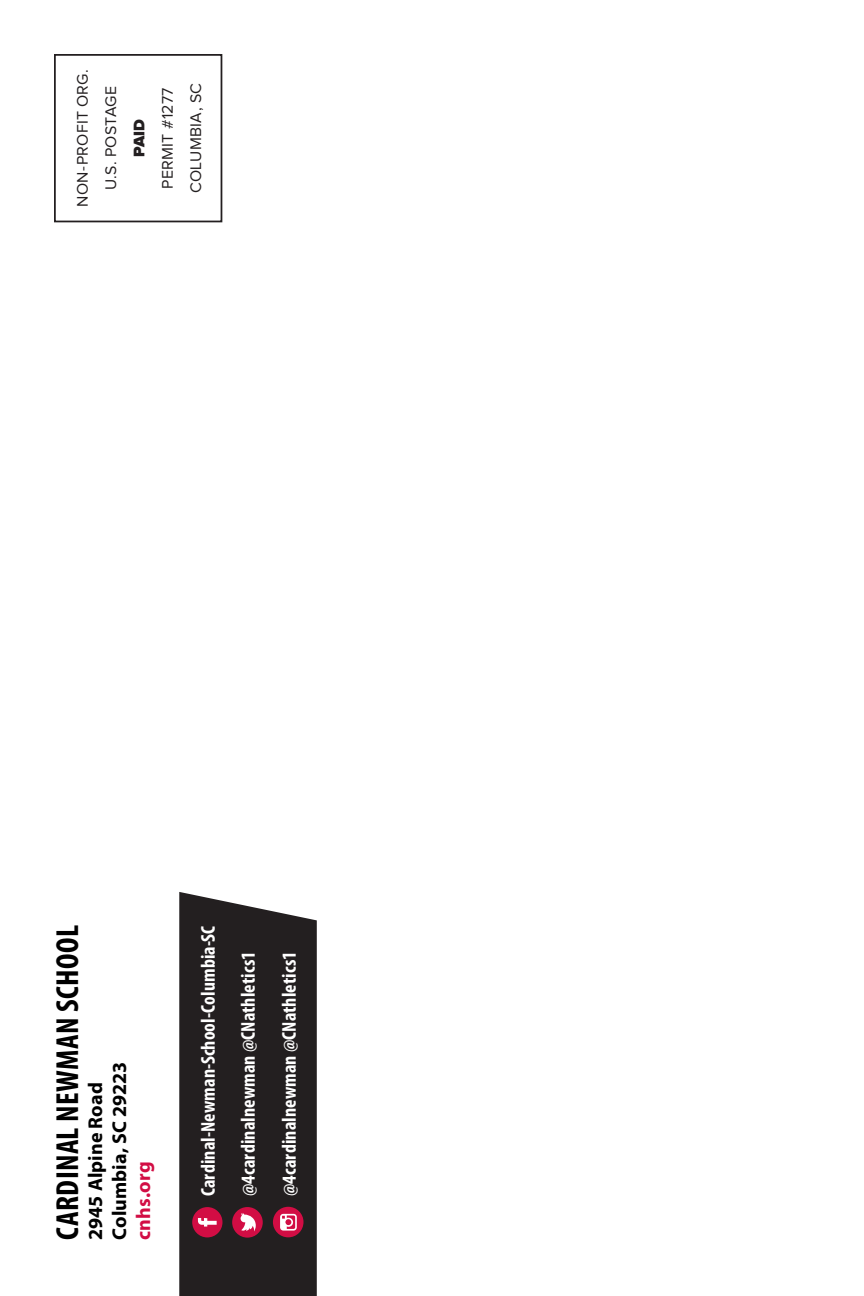
<style>
.page{position:relative;width:864px;height:1296px;background:#fff}
.page>*{position:absolute;margin:0;border:0;box-sizing:border-box;transform-origin:0 0}
.t1{font:700 condensed 32px "Myriad Pro";letter-spacing:.01em;color:#000}
.t2{font:700 condensed 20px "Myriad Pro";letter-spacing:.005em;color:#fff}
.t3{font:700 20px "Myriad Pro";letter-spacing:.005em;color:#000}
.t4{font:700 20px "Myriad Pro";letter-spacing:.005em;color:#d20d44}
.t5{font:16px "Proxima Nova";letter-spacing:.02em;color:#231f20}
.t6{font:900 16px "Proxima Nova";color:#231f20}
</style>
<div class="page">
<div style="left:179px;top:892px;width:138px;height:404px;background:#231f20"></div>
<div style="left:54px;top:54px;width:168px;height:168px;border:2px solid #231f20"></div>
<svg style="left:192px;top:1207px;width:30px;height:30px"></svg>
<svg style="left:232px;top:1207px;width:31px;height:31px"></svg>
<svg style="left:273px;top:1207px;width:31px;height:30px"></svg>
<p class="t5" style="left:74px;top:207px;width:139px;rotate:-90deg">NON-PROFIT ORG.</p>
<p class="t5" style="left:102px;top:190px;width:105px;rotate:-90deg">U.S. POSTAGE</p>
<p class="t6" style="left:130px;top:157px;width:40px;rotate:-90deg">PAID</p>
<p class="t5" style="left:159px;top:189px;width:103px;rotate:-90deg">PERMIT #1277</p>
<p class="t5" style="left:187px;top:193px;width:111px;rotate:-90deg">COLUMBIA, SC</p>
<p class="t1" style="left:47px;top:1240px;width:316px;rotate:-90deg">CARDINAL NEWMAN SCHOOL</p>
<p class="t3" style="left:106px;top:1240px;width:179px;rotate:-90deg">Columbia, SC 29223</p>
<p class="t3" style="left:82px;top:1240px;width:159px;rotate:-90deg">2945 Alpine Road</p>
<p class="t4" style="left:130px;top:1240px;width:80px;rotate:-90deg">cnhs.org</p>
<p class="t2" style="left:196px;top:1196px;width:272px;rotate:-90deg">Cardinal-Newman-School-Columbia-SC</p>
<p class="t2" style="left:236px;top:1196px;width:246px;rotate:-90deg">@4cardinalnewman @CNathletics1</p>
<p class="t2" style="left:277px;top:1196px;width:246px;rotate:-90deg">@4cardinalnewman @CNathletics1</p>
</div>
